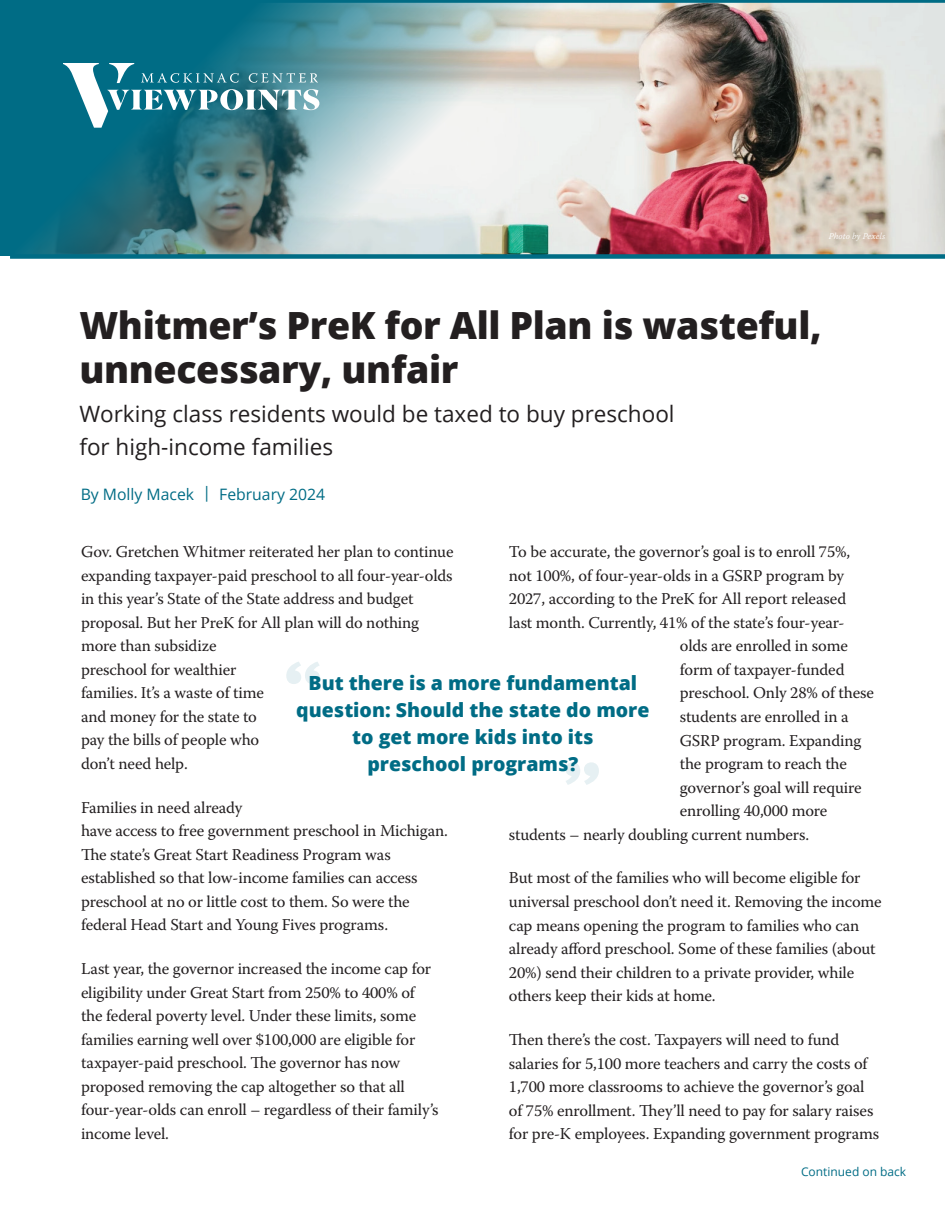
<style>
.page{position:relative;width:945px;height:1215px;background:#fff}
.page>*{position:absolute;margin:0;border:0;box-sizing:border-box;transform-origin:0 0}
.t1{font:800 37.5px/43.5px "Open Sans";letter-spacing:-.01em;color:#231f20}
.t2{font:22.5px/33px "Open Sans";color:#231f20}
.t3{font:800 19.5px/27px "Open Sans";color:#006c85;text-align:center}
.t4{font:16.5px/23.5px "Warnock Pro";letter-spacing:-.01em;color:#231f20}
.t5{font:15.75px "Open Sans";color:#006c85}
.t6{font:12px "Open Sans";color:#006c85}
.t7{font:italic 300 9px "Warnock Pro";color:#fff}
</style>
<div class="page">
<img style="left:0;top:0;width:945px;height:256px">
<svg style="left:63px;top:63px;width:256px;height:65px"></svg>
<svg style="left:286px;top:662px;width:34px;height:22px"></svg>
<svg style="left:565px;top:762px;width:34px;height:23px"></svg>
<p class="t7" style="left:829px;top:231px;width:58px">Photo by Pexels</p>
<h1 class="t1" style="left:79px;top:302px;width:744px">Whitmer’s PreK for All Plan is wasteful, unnecessary, unfair</h1>
<h2 class="t2" style="left:79px;top:397px;width:597px">Working class residents would be taxed to buy preschool for high-income families</h2>
<p class="t5" style="left:81px;top:483px;width:246px">By Molly Macek | February 2024</p>
<p class="t4" style="left:81px;top:540px;width:374px">Gov. Gretchen Whitmer reiterated her plan to continue expanding taxpayer-paid preschool to all four-year-olds in this year’s State of the State address and budget proposal. But her PreK for All plan will do nothing more than subsidize<br>preschool for wealthier<br>families. It’s a waste of time<br>and money for the state to<br>pay the bills of people who<br>don’t need help.</p>
<p class="t4" style="left:81px;top:795px;width:368px">Families in need already<br>have access to free government preschool in Michigan.<br>The state’s Great Start Readiness Program was established so that low-income families can access preschool at no or little cost to them. So were the federal Head Start and Young Fives programs.</p>
<p class="t4" style="left:81px;top:957px;width:359px">Last year, the governor increased the income cap for eligibility under Great Start from 250% to 400% of the federal poverty level. Under these limits, some families earning well over $100,000 are eligible for taxpayer-paid preschool. The governor has now proposed removing the cap altogether so that all four-year-olds can enroll – regardless of their family’s income level.</p>
<p class="t4" style="left:509px;top:540px;width:343px">To be accurate, the governor’s goal is to enroll 75%,</p>
<p class="t4" style="left:509px;top:563px;width:337px">not 100%, of four-year-olds in a GSRP program by</p>
<p class="t4" style="left:509px;top:587px;width:339px">2027, according to the PreK for All report released</p>
<p class="t4" style="left:509px;top:610px;width:337px">last month. Currently, 41% of the state’s four-year-</p>
<p class="t4" style="left:680px;top:634px;width:170px">olds are enrolled in some</p>
<p class="t4" style="left:680px;top:657px;width:166px">form of taxpayer-funded</p>
<p class="t4" style="left:680px;top:681px;width:196px">preschool. Only 28% of these</p>
<p class="t4" style="left:680px;top:705px;width:170px">students are enrolled in a</p>
<p class="t4" style="left:680px;top:728px;width:183px">GSRP program. Expanding</p>
<p class="t4" style="left:680px;top:752px;width:169px">the program to reach the</p>
<p class="t4" style="left:680px;top:775px;width:183px">governor’s goal will require</p>
<p class="t4" style="left:680px;top:799px;width:149px">enrolling 40,000 more</p>
<p class="t4" style="left:509px;top:822px;width:302px">students – nearly doubling current numbers.</p>
<p class="t4" style="left:509px;top:866px;width:374px">But most of the families who will become eligible for universal preschool don’t need it. Removing the income cap means opening the program to families who can already afford preschool. Some of these families (about 20%) send their children to a private provider, while others keep their kids at home.</p>
<p class="t4" style="left:509px;top:1028px;width:372px">Then there’s the cost. Taxpayers will need to fund salaries for 5,100 more teachers and carry the costs of 1,700 more classrooms to achieve the governor’s goal of 75% enrollment. They’ll need to pay for salary raises for pre-K employees. Expanding government programs</p>
<p class="t3" style="left:296px;top:668px;width:355px">But there is a more fundamental question: Should the state do more to get more kids into its<br>preschool programs?</p>
<p class="t6" style="left:801px;top:1163px;width:107px">Continued on back</p>
</div>
